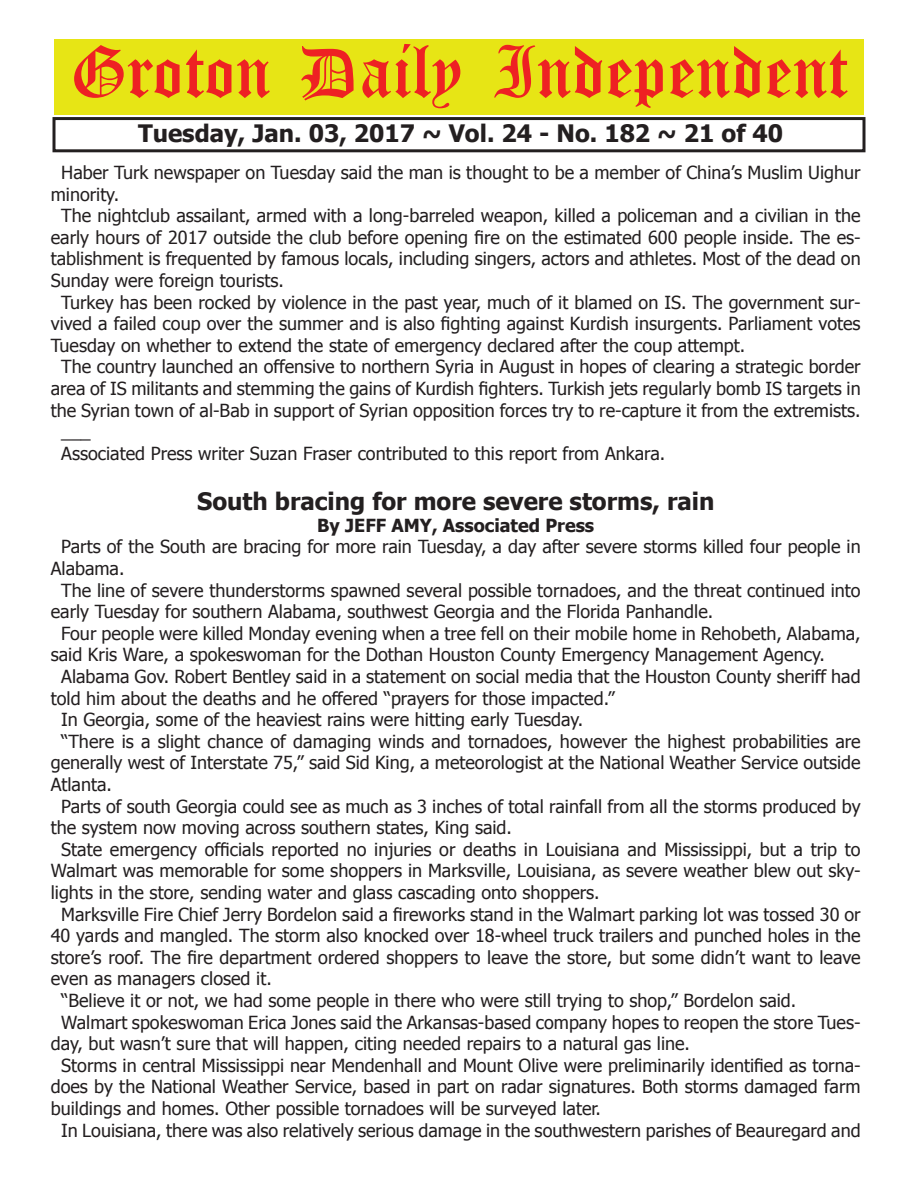
<style>
.page{position:relative;width:918px;height:1188px;background:#fff}
.page>*{position:absolute;margin:0;border:0;box-sizing:border-box;transform-origin:0 0}
.t1{font:54px "Old English Five";color:#ee2123}
.t2{font:700 24px "Tahoma";color:#231f20}
.t3{font:18px "Tahoma";color:#231f20}
.t4{font:700 18px "Tahoma";color:#231f20}
</style>
<div class="page">
<div style="left:52px;top:117px;width:814px;height:35px;border:3px solid #231f20"></div>
<div style="left:54px;top:40px;width:810px;height:75px;background:#e7e515"></div>
<h1 class="t1" style="left:70px;top:47px;width:779px">Groton Daily Independent</h1>
<h2 class="t2" style="left:138px;top:116px;width:647px">Tuesday, Jan. 03, 2017 ~ Vol. 24 - No. 182 ~ 21 of 40</h2>
<p class="t3" style="left:61px;top:160px;width:801px">Haber Turk newspaper on Tuesday said the man is thought to be a member of China’s Muslim Uighur</p>
<p class="t3" style="left:51px;top:182px;width:70px">minority.</p>
<p class="t3" style="left:61px;top:204px;width:801px">The nightclub assailant, armed with a long-barreled weapon, killed a policeman and a civilian in the</p>
<p class="t3" style="left:51px;top:225px;width:812px">early hours of 2017 outside the club before opening fire on the estimated 600 people inside. The es-</p>
<p class="t3" style="left:51px;top:247px;width:811px">tablishment is frequented by famous locals, including singers, actors and athletes. Most of the dead on</p>
<p class="t3" style="left:51px;top:268px;width:235px">Sunday were foreign tourists.</p>
<p class="t3" style="left:61px;top:290px;width:801px">Turkey has been rocked by violence in the past year, much of it blamed on IS. The government sur-</p>
<p class="t3" style="left:51px;top:312px;width:811px">vived a failed coup over the summer and is also fighting against Kurdish insurgents. Parliament votes</p>
<p class="t3" style="left:51px;top:333px;width:696px">Tuesday on whether to extend the state of emergency declared after the coup attempt.</p>
<p class="t3" style="left:61px;top:355px;width:801px">The country launched an offensive to northern Syria in August in hopes of clearing a strategic border</p>
<p class="t3" style="left:51px;top:376px;width:811px">area of IS militants and stemming the gains of Kurdish fighters. Turkish jets regularly bomb IS targets in</p>
<p class="t3" style="left:51px;top:398px;width:811px">the Syrian town of al-Bab in support of Syrian opposition forces try to re-capture it from the extremists.</p>
<p class="t3" style="left:61px;top:420px;width:31px">___</p>
<p class="t3" style="left:61px;top:441px;width:606px">Associated Press writer Suzan Fraser contributed to this report from Ankara.</p>
<h2 class="t2" style="left:197px;top:485px;width:519px">South bracing for more severe storms, rain</h2>
<p class="t4" style="left:317px;top:513px;width:278px">By JEFF AMY, Associated Press</p>
<p class="t3" style="left:61px;top:535px;width:801px">Parts of the South are bracing for more rain Tuesday, a day after severe storms killed four people in</p>
<p class="t3" style="left:51px;top:556px;width:75px">Alabama.</p>
<p class="t3" style="left:61px;top:578px;width:801px">The line of severe thunderstorms spawned several possible tornadoes, and the threat continued into</p>
<p class="t3" style="left:51px;top:600px;width:664px">early Tuesday for southern Alabama, southwest Georgia and the Florida Panhandle.</p>
<p class="t3" style="left:61px;top:621px;width:801px">Four people were killed Monday evening when a tree fell on their mobile home in Rehobeth, Alabama,</p>
<p class="t3" style="left:51px;top:643px;width:776px">said Kris Ware, a spokeswoman for the Dothan Houston County Emergency Management Agency.</p>
<p class="t3" style="left:61px;top:664px;width:801px">Alabama Gov. Robert Bentley said in a statement on social media that the Houston County sheriff had</p>
<p class="t3" style="left:51px;top:686px;width:565px">told him about the deaths and he offered “prayers for those impacted.”</p>
<p class="t3" style="left:61px;top:708px;width:524px">In Georgia, some of the heaviest rains were hitting early Tuesday.</p>
<p class="t3" style="left:61px;top:729px;width:801px">“There is a slight chance of damaging winds and tornadoes, however the highest probabilities are</p>
<p class="t3" style="left:51px;top:751px;width:811px">generally west of Interstate 75,” said Sid King, a meteorologist at the National Weather Service outside</p>
<p class="t3" style="left:51px;top:772px;width:63px">Atlanta.</p>
<p class="t3" style="left:61px;top:794px;width:801px">Parts of south Georgia could see as much as 3 inches of total rainfall from all the storms produced by</p>
<p class="t3" style="left:51px;top:816px;width:463px">the system now moving across southern states, King said.</p>
<p class="t3" style="left:61px;top:837px;width:801px">State emergency officials reported no injuries or deaths in Louisiana and Mississippi, but a trip to</p>
<p class="t3" style="left:51px;top:859px;width:812px">Walmart was memorable for some shoppers in Marksville, Louisiana, as severe weather blew out sky-</p>
<p class="t3" style="left:51px;top:880px;width:551px">lights in the store, sending water and glass cascading onto shoppers.</p>
<p class="t3" style="left:61px;top:902px;width:801px">Marksville Fire Chief Jerry Bordelon said a fireworks stand in the Walmart parking lot was tossed 30 or</p>
<p class="t3" style="left:51px;top:924px;width:811px">40 yards and mangled. The storm also knocked over 18-wheel truck trailers and punched holes in the</p>
<p class="t3" style="left:51px;top:945px;width:811px">store’s roof. The fire department ordered shoppers to leave the store, but some didn’t want to leave</p>
<p class="t3" style="left:51px;top:967px;width:223px">even as managers closed it.</p>
<p class="t3" style="left:61px;top:988px;width:737px">“Believe it or not, we had some people in there who were still trying to shop,” Bordelon said.</p>
<p class="t3" style="left:61px;top:1010px;width:801px">Walmart spokeswoman Erica Jones said the Arkansas-based company hopes to reopen the store Tues-</p>
<p class="t3" style="left:51px;top:1032px;width:641px">day, but wasn’t sure that will happen, citing needed repairs to a natural gas line.</p>
<p class="t3" style="left:61px;top:1053px;width:801px">Storms in central Mississippi near Mendenhall and Mount Olive were preliminarily identified as torna-</p>
<p class="t3" style="left:51px;top:1075px;width:811px">does by the National Weather Service, based in part on radar signatures. Both storms damaged farm</p>
<p class="t3" style="left:51px;top:1096px;width:552px">buildings and homes. Other possible tornadoes will be surveyed later.</p>
<p class="t3" style="left:61px;top:1118px;width:801px">In Louisiana, there was also relatively serious damage in the southwestern parishes of Beauregard and</p>
</div>
